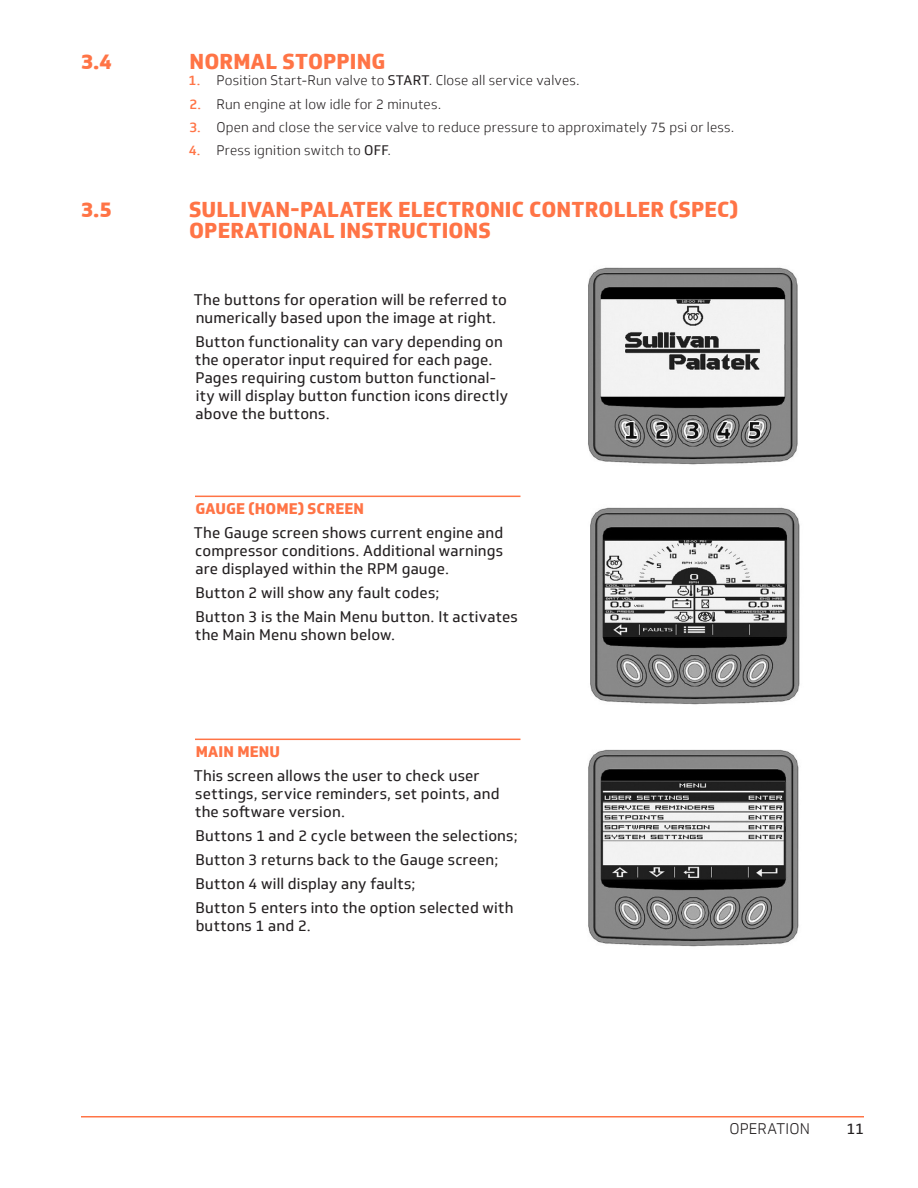
<style>
.page{position:relative;width:918px;height:1188px;background:#fff}
.page>*{position:absolute;margin:0;border:0;box-sizing:border-box;transform-origin:0 0}
.t1{font:800 21px/21px "Soleto";letter-spacing:.005em;color:#ff7446}
.t2{font:15px/18px "Soleto";letter-spacing:.01em;color:#231f20}
.SPEC_table_headers{font:800 15px "Soleto";letter-spacing:.005em;color:#ff7446}
.t3{font:300 15px "Soleto";color:#231f20}
.t4{font:300 13.5px "Soleto";letter-spacing:.015em;color:#231f20}
.s1{font-weight:500;color:#ff7446}
.s2{font-weight:400}
</style>
<div class="page">
<hr style="left:810px;top:1116px;width:54px;height:2px;background:#ff7446">
<hr style="left:81px;top:1116px;width:729px;height:2px;background:#ff7446">
<img style="left:588px;top:267px;width:210px;height:198px">
<hr style="left:195px;top:496px;width:325px;height:1px;background:#ff7446">
<hr style="left:195px;top:739px;width:325px;height:1px;background:#ff7446">
<img style="left:588px;top:749px;width:211px;height:198px">
<img style="left:590px;top:507px;width:210px;height:198px">
<p class="t1" style="left:81px;top:51px;width:32px">3.4</p>
<p class="t1" style="left:190px;top:51px;width:197px">NORMAL STOPPING</p>
<p class="t4" style="left:189px;top:73px;width:393px"><span class="s1">1.</span> Position Start-Run valve to <span class="s2">START</span>. Close all service valves.</p>
<p class="t4" style="left:189px;top:96px;width:253px"><span class="s1">2.</span> Run engine at low idle for 2 minutes.</p>
<p class="t4" style="left:189px;top:119px;width:547px"><span class="s1">3.</span> Open and close the service valve to reduce pressure to approximately 75 psi or less.</p>
<p class="t4" style="left:189px;top:143px;width:204px"><span class="s1">4.</span> Press ignition switch to <span class="s2">OFF</span>.</p>
<p class="t1" style="left:81px;top:199px;width:32px">3.5</p>
<p class="t1" style="left:189px;top:199px;width:551px">SULLIVAN-PALATEK ELECTRONIC CONTROLLER (SPEC)<br>OPERATIONAL INSTRUCTIONS</p>
<p class="t2" style="left:194px;top:291px;width:314px">The buttons for operation will be referred to numerically based upon the image at right.</p>
<p class="t2" style="left:195px;top:333px;width:314px">Button functionality can vary depending on the operator input required for each page.<br>Pages requiring custom button functional&shy;ity will display button function icons directly above the buttons.</p>
<p class="SPEC_table_headers" style="left:195px;top:498px;width:170px">GAUGE (HOME) SCREEN</p>
<p class="t2" style="left:194px;top:523px;width:311px;text-align:justify">The Gauge screen shows current engine and compressor conditions. Additional warnings are displayed within the RPM gauge.</p>
<p class="t2" style="left:196px;top:583px;width:246px">Button 2 will show any fault codes;</p>
<p class="t2" style="left:195px;top:607px;width:324px">Button 3 is the Main Menu button. It activates the Main Menu shown below.</p>
<p class="SPEC_table_headers" style="left:196px;top:741px;width:86px">MAIN MENU</p>
<p class="t2" style="left:194px;top:766px;width:307px">This screen allows the user to check user settings, service reminders, set points, and the software version.</p>
<p class="t2" style="left:196px;top:826px;width:324px">Buttons 1 and 2 cycle between the selections;</p>
<p class="t2" style="left:196px;top:850px;width:304px">Button 3 returns back to the Gauge screen;</p>
<p class="t2" style="left:196px;top:874px;width:221px">Button 4 will display any faults;</p>
<p class="t2" style="left:196px;top:898px;width:319px">Button 5 enters into the option selected with buttons 1 and 2.</p>
<p class="t3" style="left:729px;top:1120px;width:20px">Operation</p>
<p class="t2" style="left:847px;top:1120px;width:19px">11</p>
</div>
